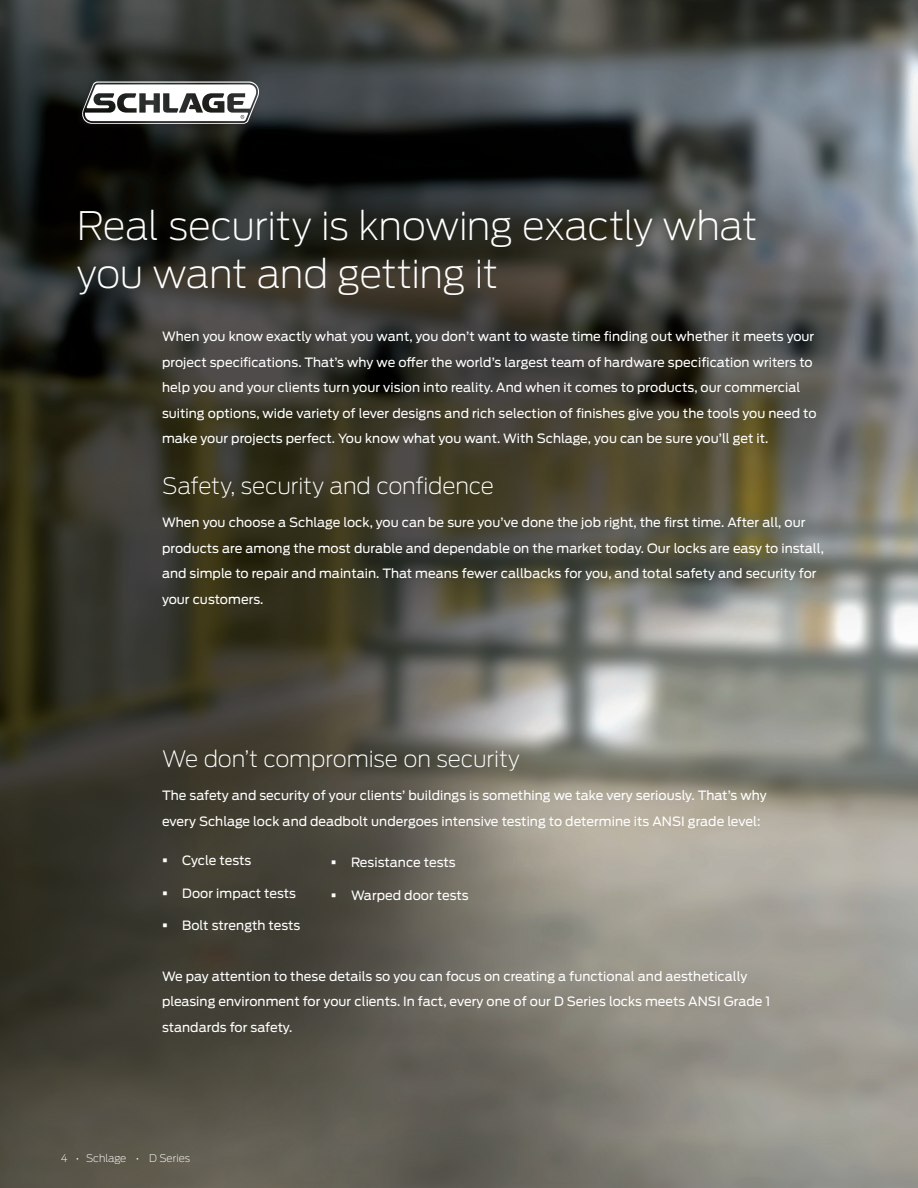
<style>
.page{position:relative;width:918px;height:1188px;background:#fff}
.page>*{position:absolute;margin:0;border:0;box-sizing:border-box;transform-origin:0 0}
.Headline_26_31pt{font:200 39px "Antenna";letter-spacing:-.015em;color:#fff}
.Subheadline_15_17pt{font:200 22.5px "Antenna";letter-spacing:-.005em;color:#fff}
.Body_text_8_5_13pt{font:12.75px/25.5px "Antenna";letter-spacing:.005em;color:#fff}
.t1{font:200 10.5px "Antenna";letter-spacing:-.01em;color:#fff}
</style>
<div class="page">
<img style="left:0;top:0;width:918px;height:1188px">
<div style="left:77px;top:80px;width:183px;height:49px;background:#231f20;opacity:.55"></div>
<svg style="left:82px;top:82px;width:177px;height:42px"></svg>
<svg style="left:163px;top:859px;width:4px;height:4px"></svg>
<svg style="left:163px;top:891px;width:4px;height:4px"></svg>
<svg style="left:163px;top:923px;width:4px;height:4px"></svg>
<svg style="left:332px;top:861px;width:4px;height:4px"></svg>
<svg style="left:332px;top:893px;width:4px;height:4px"></svg>
<p class="Headline_26_31pt" style="left:77px;top:204px;width:682px">Real security is knowing exactly what</p>
<p class="Headline_26_31pt" style="left:77px;top:252px;width:423px">you want and getting it</p>
<p class="Body_text_8_5_13pt" style="left:162px;top:324px;width:656px">When you know exactly what you want, you don’t want to waste time finding out whether it meets your project specifications. That’s why we offer the world’s largest team of hardware specification writers to help you and your clients turn your vision into reality. And when it comes to products, our commercial suiting options, wide variety of lever designs and rich selection of finishes give you the tools you need to make your projects perfect. You know what you want. With Schlage, you can be sure you’ll get it.</p>
<p class="Subheadline_15_17pt" style="left:162px;top:473px;width:334px">Safety, security and confidence</p>
<p class="Body_text_8_5_13pt" style="left:162px;top:510px;width:664px">When you choose a Schlage lock, you can be sure you’ve done the job right, the first time. After all, our products are among the most durable and dependable on the market today. Our locks are easy to install, and simple to repair and maintain. That means fewer callbacks for you, and total safety and security for your customers.</p>
<p class="Subheadline_15_17pt" style="left:162px;top:746px;width:359px">We don’t compromise on security</p>
<p class="Body_text_8_5_13pt" style="left:162px;top:783px;width:606px">The safety and security of your clients’ buildings is something we take very seriously. That’s why every Schlage lock and deadbolt undergoes intensive testing to determine its ANSI grade level:</p>
<p class="Body_text_8_5_13pt" style="left:182px;top:848px;width:71px">Cycle tests</p>
<p class="Body_text_8_5_13pt" style="left:182px;top:880px;width:115px">Door impact tests</p>
<p class="Body_text_8_5_13pt" style="left:182px;top:913px;width:120px">Bolt strength tests</p>
<p class="Body_text_8_5_13pt" style="left:162px;top:964px;width:610px">We pay attention to these details so you can focus on creating a functional and aesthetically pleasing environment for your clients. In fact, every one of our D Series locks meets ANSI Grade 1 standards for safety.</p>
<p class="Body_text_8_5_13pt" style="left:351px;top:850px;width:106px">Resistance tests</p>
<p class="Body_text_8_5_13pt" style="left:351px;top:882px;width:119px">Warped door tests</p>
<p class="t1" style="left:61px;top:1152px;width:131px">4 • Schlage • D Series</p>
</div>
